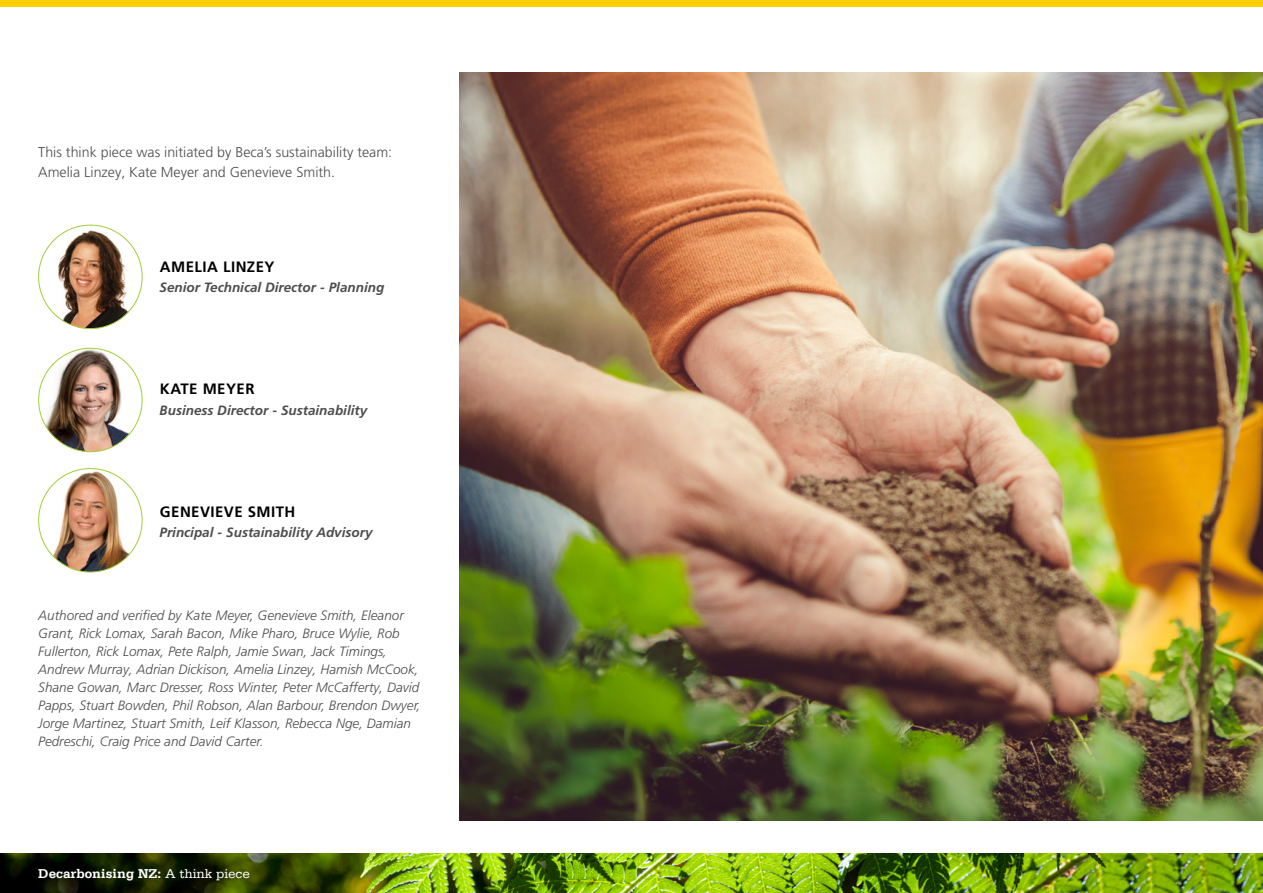
<style>
.page{position:relative;width:1263px;height:893px;background:#fff}
.page>*{position:absolute;margin:0;border:0;box-sizing:border-box;transform-origin:0 0}
.t1{font:700 15px "Frutiger LT Pro";letter-spacing:.03em;color:#000}
.t2{font:300 14.25px/19.5px "Frutiger LT Pro";color:#4d4d4f}
.t3{font:italic 300 13.5px/18px "Frutiger LT Pro";color:#4d4d4f}
.t4{font:italic 700 13.5px "Frutiger LT Pro";color:#4d4d4f}
.t5{font:700 13.5px "Serifa";color:#fff}
.s1{font-weight:400}
</style>
<div class="page">
<div style="left:0;top:0;width:1263px;height:6px;background:#ffcd03"></div>
<img style="left:0;top:854px;width:1263px;height:39px">
<img style="left:459px;top:72px;width:804px;height:748px">
<img style="left:39px;top:225px;width:103px;height:104px;border-radius:52px">
<img style="left:39px;top:348px;width:103px;height:104px;border-radius:52px">
<img style="left:39px;top:469px;width:103px;height:103px;border-radius:52px">
<p class="t2" style="left:38px;top:143px;width:355px">This think piece was initiated by Beca’s sustainability team:<br>Amelia Linzey, Kate Meyer and Genevieve Smith.</p>
<p class="t1" style="left:160px;top:258px;width:116px">AMELIA LINZEY</p>
<p class="t4" style="left:159px;top:280px;width:226px">Senior Technical Director - Planning</p>
<p class="t1" style="left:160px;top:380px;width:96px">KATE MEYER</p>
<p class="t4" style="left:159px;top:402px;width:209px">Business Director - Sustainability</p>
<p class="t1" style="left:160px;top:503px;width:137px">GENEVIEVE SMITH</p>
<p class="t4" style="left:159px;top:525px;width:215px">Principal - Sustainability Advisory</p>
<p class="t3" style="left:38px;top:606px;width:384px">Authored and verified by Kate Meyer, Genevieve Smith, Eleanor Grant, Rick Lomax, Sarah Bacon, Mike Pharo, Bruce Wylie, Rob Fullerton, Rick Lomax, Pete Ralph, Jamie Swan, Jack Timings, Andrew Murray, Adrian Dickison, Amelia Linzey, Hamish McCook, Shane Gowan, Marc Dresser, Ross Winter, Peter McCafferty, David Papps, Stuart Bowden, Phil Robson, Alan Barbour, Brendon Dwyer, Jorge Martinez, Stuart Smith, Leif Klasson, Rebecca Nge, Damian Pedreschi, Craig Price and David Carter.</p>
<p class="t5" style="left:38px;top:865px;width:213px">Decarbonising NZ: <span class="s1">A think piece</span></p>
</div>
